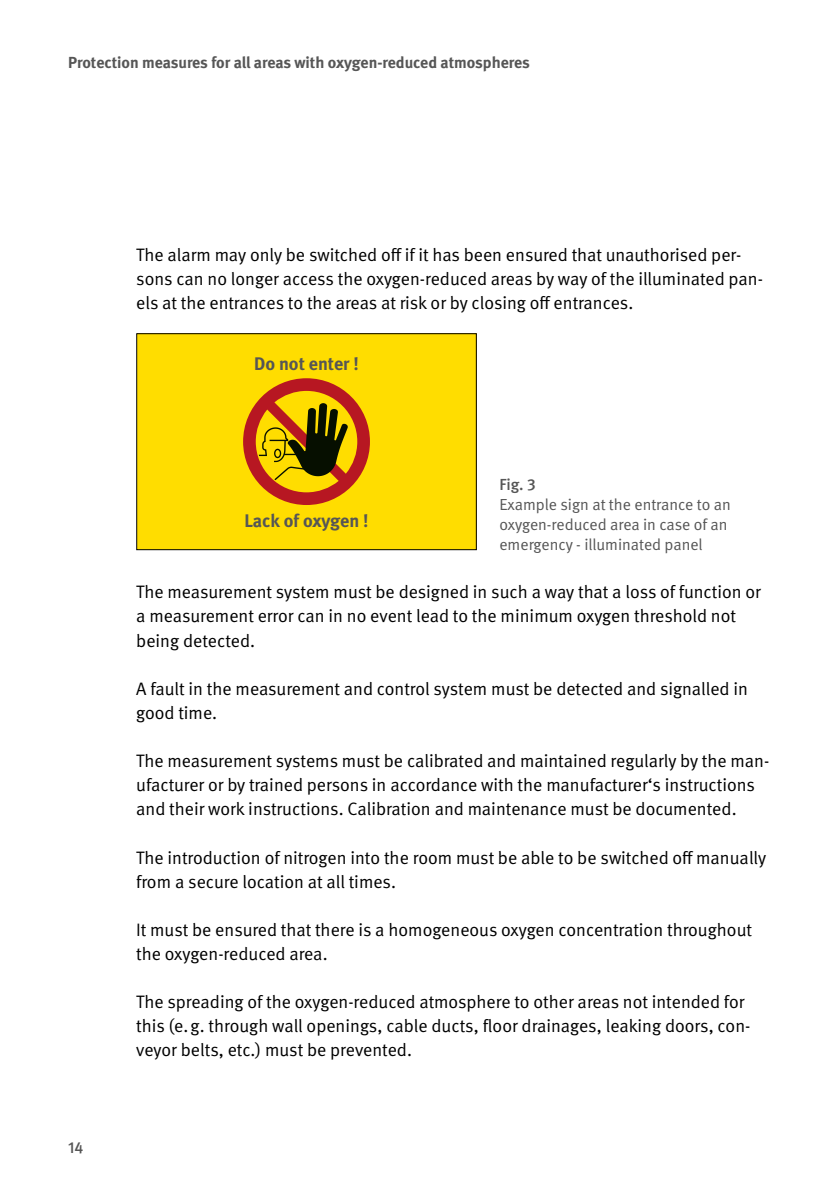
<style>
.page{position:relative;width:840px;height:1191px;background:#fff}
.page>*{position:absolute;margin:0;border:0;box-sizing:border-box;transform-origin:0 0}
.t1{font:700 18.2px "DGUV Meta";color:#565656}
.t2{font:18px/24.2px "DGUV Meta";color:#000}
.t3{font:16px/20px "DGUV Meta";color:#565656}
.t4{font:700 16px "DGUV Meta";letter-spacing:-.005em;color:#565656}
.t5{font:500 16px "DGUV Meta";color:#565656}
</style>
<div class="page">
<div style="left:137px;top:334px;width:339px;height:215px;background:#fd0"></div>
<svg style="left:243px;top:378px;width:127px;height:127px"></svg>
<div style="left:136px;top:333px;width:340px;height:217px;border:1px solid #000"></div>
<p class="t4" style="left:68px;top:53px;width:463px">Protection measures for all areas with oxygen-reduced atmospheres</p>
<p class="t2" style="left:136px;top:243px;width:628px">The alarm may only be switched off if it has been ensured that unauthorised per&shy;sons can no longer access the oxygen-reduced areas by way of the illuminated pan&shy;els at the entrances to the areas at risk or by closing off entrances.</p>
<p class="t1" style="left:254px;top:353px;width:106px">Do not enter !</p>
<p class="t1" style="left:244px;top:510px;width:125px">Lack of oxygen !</p>
<p class="t5" style="left:499px;top:475px;width:38px">Fig. 3</p>
<p class="t3" style="left:499px;top:495px;width:233px">Example sign at the entrance to an oxygen-reduced area in case of an emergency - illuminated panel</p>
<p class="t5" style="left:68px;top:1137px;width:17px">14</p>
<p class="t2" style="left:136px;top:580px;width:626px">The measurement system must be designed in such a way that a loss of function or a measurement error can in no event lead to the minimum oxygen threshold not being detected.</p>
<p class="t2" style="left:136px;top:677px;width:613px">A fault in the measurement and control system must be detected and signalled in good time.</p>
<p class="t2" style="left:136px;top:749px;width:634px">The measurement systems must be calibrated and maintained regularly by the man&shy;ufacturer or by trained persons in accordance with the manufacturer‘s instructions and their work instructions. Calibration and maintenance must be documented.</p>
<p class="t2" style="left:136px;top:845px;width:631px">The introduction of nitrogen into the room must be able to be switched off manually from a secure location at all times.</p>
<p class="t2" style="left:136px;top:918px;width:617px">It must be ensured that there is a homogeneous oxygen concentration throughout the oxygen-reduced area.</p>
<p class="t2" style="left:136px;top:990px;width:615px">The spreading of the oxygen-reduced atmosphere to other areas not intended for this (e.g. through wall openings, cable ducts, floor drainages, leaking doors, con&shy;veyor belts, etc.) must be prevented.</p>
</div>
